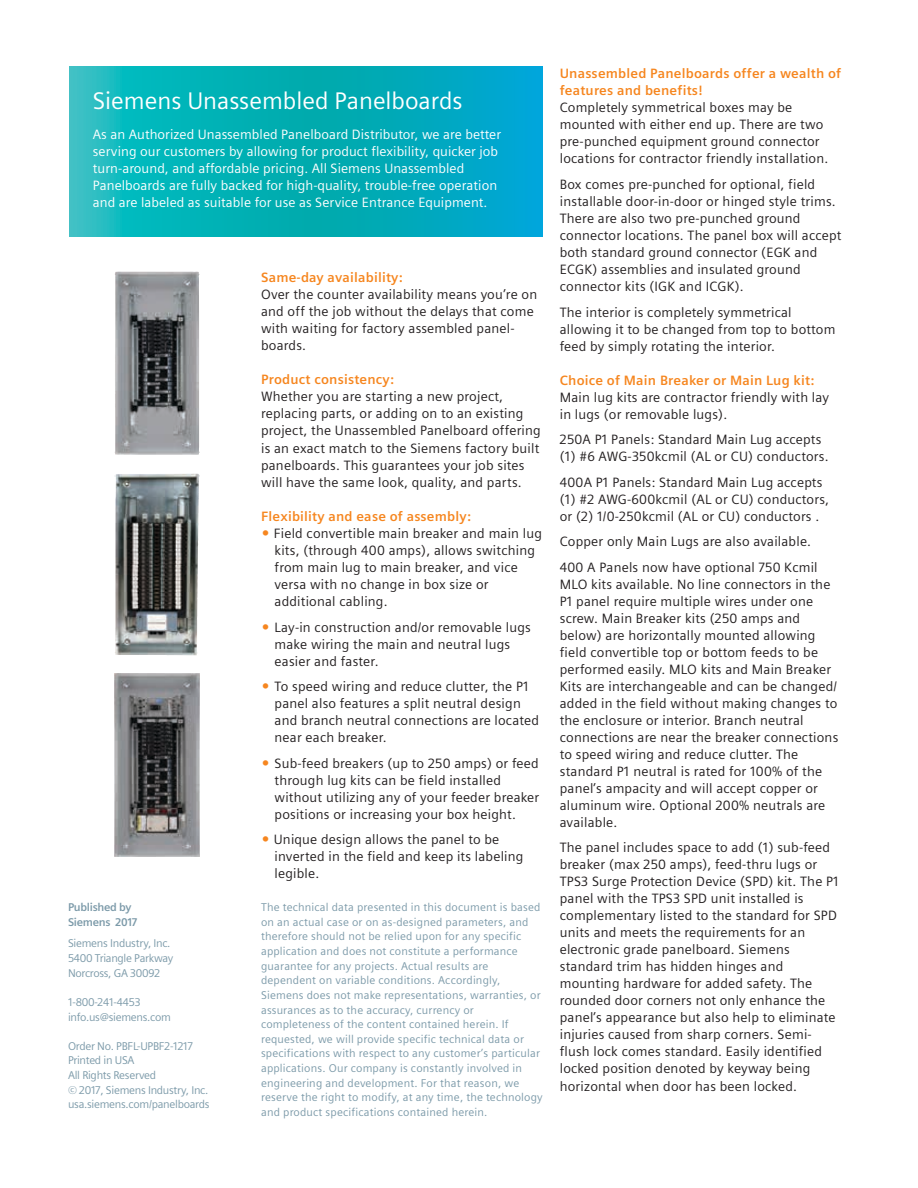
<style>
.page{position:relative;width:918px;height:1188px;background:#fff}
.page>*{position:absolute;margin:0;border:0;box-sizing:border-box;transform-origin:0 0}
.t1{font:24px "Siemens Sans";color:#fff}
.t2{font:13.5px/17px "Siemens Sans";letter-spacing:.015em;color:#231f20}
.t3{font:13.5px/17px "Siemens Sans";letter-spacing:.005em;color:#fff}
.t4{font:700 13.5px/17px "Siemens Sans";letter-spacing:.015em;color:#f6861f}
.t5{font:11.25px/14.7px "Siemens Sans";letter-spacing:.015em;color:#7c9aa9}
.t6{font:11.25px/14.7px "Siemens Sans";letter-spacing:-.025em;color:#7c9aa9}
.t7{font:700 11.25px/14.7px "Siemens Sans";letter-spacing:-.025em;color:#7c9aa9}
</style>
<div class="page">
<svg style="left:69px;top:67px;width:474px;height:170px;background:#05aebc"></svg>
<img style="left:115px;top:271px;width:85px;height:184px">
<img style="left:115px;top:673px;width:85px;height:184px">
<img style="left:115px;top:474px;width:82px;height:181px">
<h1 class="t1" style="left:93px;top:87px;width:371px">Siemens Unassembled Panelboards</h1>
<p class="t3" style="left:93px;top:126px;width:410px">As an Authorized Unassembled Panelboard Distributor, we are better serving our customers by allowing for product flexibility, quicker job turn-around, and affordable pricing. All Siemens Unassembled Panelboards are fully backed for high-quality, trouble-free operation and are labeled as suitable for use as Service Entrance Equipment.</p>
<p class="t7" style="left:68px;top:900px;width:71px">Published by<br>Siemens 2017</p>
<p class="t6" style="left:68px;top:936px;width:107px">Siemens Industry, Inc.<br>5400 Triangle Parkway<br>Norcross, GA 30092</p>
<p class="t6" style="left:68px;top:995px;width:104px">1-800-241-4453 info.us@siemens.com</p>
<p class="t6" style="left:68px;top:1039px;width:143px">Order No. PBFL-UPBF2-1217<br>Printed in USA<br>All Rights Reserved<br>© 2017, Siemens Industry, Inc. usa.siemens.com/panelboards</p>
<p class="t4" style="left:261px;top:269px;width:143px">Same-day availability:</p>
<p class="t2" style="left:261px;top:286px;width:278px">Over the counter availability means you’re on and off the job without the delays that come with waiting for factory assembled panel&shy;boards.</p>
<p class="t4" style="left:261px;top:371px;width:134px">Product consistency:</p>
<p class="t2" style="left:261px;top:388px;width:281px">Whether you are starting a new project, replacing parts, or adding on to an existing project, the Unassembled Panelboard offering is an exact match to the Siemens factory built panelboards. This guarantees your job sites will have the same look, quality, and parts.</p>
<p class="t4" style="left:261px;top:508px;width:211px">Flexibility and ease of assembly:</p>
<p class="t2" style="left:274px;top:525px;width:270px">Field convertible main breaker and main lug kits, (through 400 amps), allows switching from main lug to main breaker, and vice versa with no change in box size or additional cabling.</p>
<p class="t2" style="left:275px;top:619px;width:258px">Lay-in construction and/or removable lugs make wiring the main and neutral lugs easier and faster.</p>
<p class="t2" style="left:275px;top:678px;width:266px">To speed wiring and reduce clutter, the P1 panel also features a split neutral design and branch neutral connections are located near each breaker.</p>
<p class="t2" style="left:275px;top:755px;width:266px">Sub-feed breakers (up to 250 amps) or feed through lug kits can be field installed without utilizing any of your feeder breaker positions or increasing your box height.</p>
<p class="t2" style="left:274px;top:831px;width:251px">Unique design allows the panel to be inverted in the field and keep its labeling legible.</p>
<p class="t5" style="left:261px;top:900px;width:283px">The technical data presented in this document is based on an actual case or on as-designed parameters, and therefore should not be relied upon for any specific application and does not constitute a performance guarantee for any projects. Actual results are dependent on variable conditions. Accordingly, Siemens does not make representations, warranties, or assurances as to the accuracy, currency or completeness of the content contained herein. If requested, we will provide specific technical data or specifications with respect to any customer’s particular applications. Our company is constantly involved in engineering and development. For that reason, we reserve the right to modify, at any time, the technology and product specifications contained herein.</p>
<p class="t4" style="left:560px;top:65px;width:283px">Unassembled Panelboards offer a wealth of features and benefits!</p>
<p class="t2" style="left:560px;top:99px;width:270px">Completely symmetrical boxes may be mounted with either end up. There are two pre-punched equipment ground connector locations for contractor friendly installation.</p>
<p class="t2" style="left:560px;top:176px;width:283px">Box comes pre-punched for optional, field installable door-in-door or hinged style trims.<br>There are also two pre-punched ground connector locations. The panel box will accept both standard ground connector (EGK and ECGK) assemblies and insulated ground connector kits (IGK and ICGK).</p>
<p class="t2" style="left:560px;top:303px;width:277px">The interior is completely symmetrical allowing it to be changed from top to bottom feed by simply rotating the interior.</p>
<p class="t4" style="left:560px;top:372px;width:256px">Choice of Main Breaker or Main Lug kit:</p>
<p class="t2" style="left:560px;top:389px;width:271px">Main lug kits are contractor friendly with lay in lugs (or removable lugs).</p>
<p class="t2" style="left:560px;top:431px;width:270px">250A P1 Panels: Standard Main Lug accepts (1) #6 AWG-350kcmil (AL or CU) conductors.</p>
<p class="t2" style="left:560px;top:474px;width:271px">400A P1 Panels: Standard Main Lug accepts (1) #2 AWG-600kcmil (AL or CU) conductors, or (2) 1/0-250kcmil (AL or CU) conductors .</p>
<p class="t2" style="left:560px;top:529px;width:259px;line-height:25.5px">Copper only Main Lugs are also available.<br>400 A Panels now have optional 750 Kcmil</p>
<p class="t2" style="left:560px;top:576px;width:280px">MLO kits available. No line connectors in the P1 panel require multiple wires under one screw. Main Breaker kits (250 amps and below) are horizontally mounted allowing field convertible top or bottom feeds to be performed easily. MLO kits and Main Breaker Kits are interchangeable and can be changed/ added in the field without making changes to the enclosure or interior. Branch neutral connections are near the breaker connections to speed wiring and reduce clutter. The standard P1 neutral is rated for 100% of the panel’s ampacity and will accept copper or aluminum wire. Optional 200% neutrals are available.</p>
<p class="t2" style="left:560px;top:839px;width:281px">The panel includes space to add (1) sub-feed breaker (max 250 amps), feed-thru lugs or TPS3 Surge Protection Device (SPD) kit. The P1 panel with the TPS3 SPD unit installed is complementary listed to the standard for SPD units and meets the requirements for an electronic grade panelboard. Siemens standard trim has hidden hinges and mounting hardware for added safety. The rounded door corners not only enhance the panel’s appearance but also help to eliminate injuries caused from sharp corners. Semi&shy;flush lock comes standard. Easily identified locked position denoted by keyway being horizontal when door has been locked.</p>
</div>
